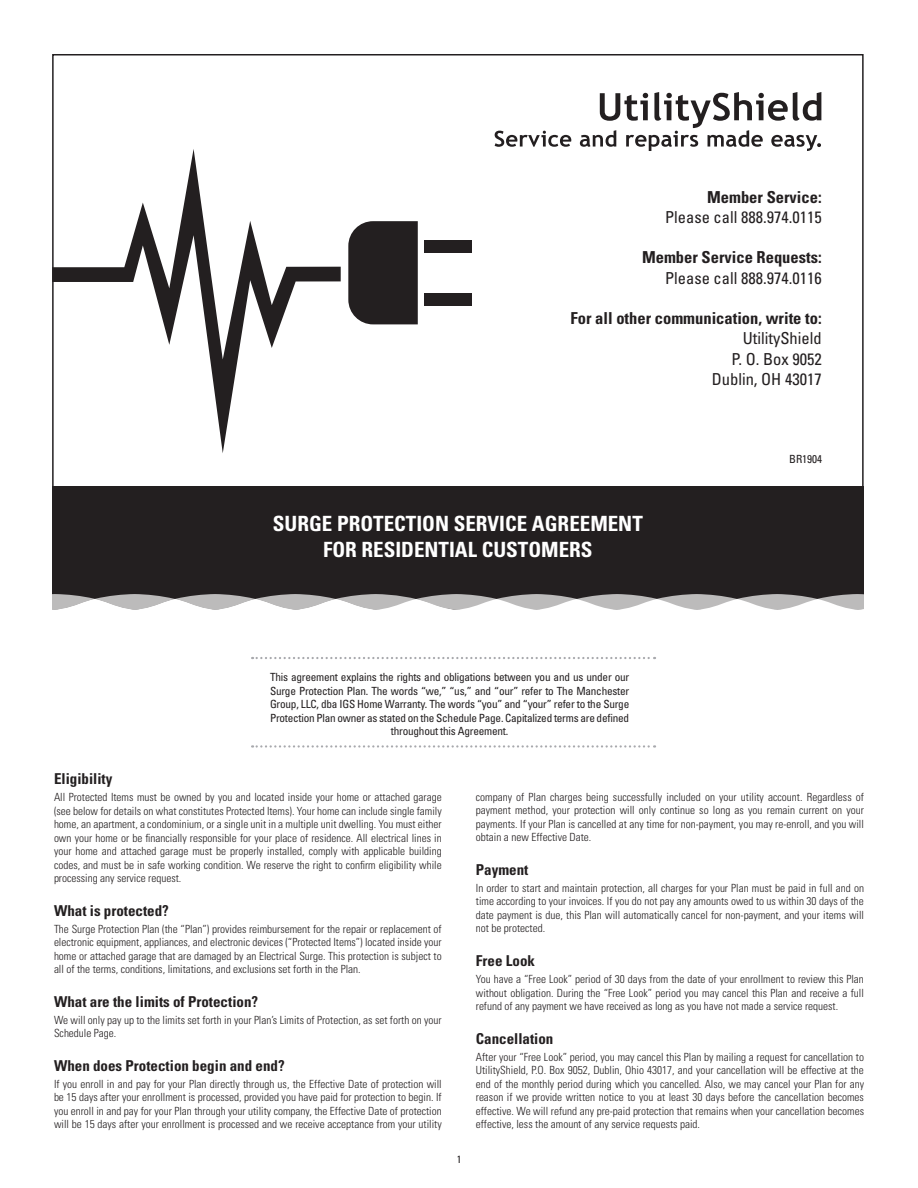
<style>
.page{position:relative;width:918px;height:1188px;background:#fff}
.page>*{position:absolute;margin:0;border:0;box-sizing:border-box;transform-origin:0 0}
.t1{font:700 condensed 21px/25.2px "Univers LT Std";color:#fff;text-align:center}
.t2{font:condensed 16.5px "Univers LT Std";color:#231f20}
.t3{font:700 condensed 16.5px "Univers LT Std";color:#231f20}
.t4{font:700 condensed 15px "Univers LT Std";color:#231f20}
.t5{font:300 condensed 11.25px/13.5px "Univers LT Std";color:#231f20;text-align:justify}
.t6{font:condensed 11.25px/13.5px "Univers LT Std";letter-spacing:-.02em;color:#231f20;text-align:center}
.t7{font:condensed 10.5px "Univers LT Std";color:#231f20}
</style>
<div class="page">
<div style="left:52px;top:486px;width:812px;height:124px;background:#231f20"></div>
<svg style="left:52px;top:594px;width:812px;height:16px;background:#bfbebe"></svg>
<svg style="left:252px;top:657px;width:403px;height:2px"></svg>
<svg style="left:252px;top:745px;width:403px;height:3px"></svg>
<svg style="left:495px;top:131px;width:76px;height:16px"></svg>
<svg style="left:580px;top:92px;width:241px;height:59px"></svg>
<svg style="left:348px;top:221px;width:70px;height:103px;background:#2c2929"></svg>
<div style="left:424px;top:240px;width:47px;height:13px;background:#231f20"></div>
<div style="left:424px;top:293px;width:47px;height:12px;background:#231f20"></div>
<svg style="left:52px;top:149px;width:289px;height:304px"></svg>
<p class="t3" style="left:707px;top:187px;width:116px">Member Service:</p>
<p class="t2" style="left:665px;top:207px;width:158px">Please call 888.974.0115</p>
<p class="t3" style="left:642px;top:247px;width:181px">Member Service Requests:</p>
<p class="t2" style="left:665px;top:267px;width:158px">Please call 888.974.0116</p>
<p class="t3" style="left:571px;top:308px;width:253px">For all other communication, write to:</p>
<p class="t2" style="left:743px;top:328px;width:80px">UtilityShield</p>
<p class="t2" style="left:732px;top:348px;width:92px">P. O. Box 9052</p>
<p class="t2" style="left:712px;top:369px;width:111px">Dublin, OH 43017</p>
<p class="t1" style="left:273px;top:511px;width:371px">SURGE PROTECTION SERVICE AGREEMENT<br>FOR RESIDENTIAL CUSTOMERS</p>
<p class="t6" style="left:270px;top:670px;width:361px">This agreement explains the rights and obligations between you and us under our Surge Protection Plan. The words “we,” “us,” and “our” refer to The Manchester Group, LLC, dba IGS Home Warranty. The words “you” and “your” refer to the Surge Protection Plan owner as stated on the Schedule Page. Capitalized terms are defined throughout this Agreement.</p>
<p class="t6" style="left:789px;top:452px;width:35px">BR1904</p>
<p class="t4" style="left:54px;top:770px;width:60px">Eligibility</p>
<p class="t5" style="left:54px;top:790px;width:389px">All Protected Items must be owned by you and located inside your home or attached garage (see below for details on what constitutes Protected Items). Your home can include single family home, an apartment, a condominium, or a single unit in a multiple unit dwelling. You must either own your home or be financially responsible for your place of residence. All electrical lines in your home and attached garage must be properly installed, comply with applicable building codes, and must be in safe working condition. We reserve the right to confirm eligibility while processing any service request.</p>
<p class="t4" style="left:54px;top:901px;width:116px">What is protected?</p>
<p class="t5" style="left:54px;top:922px;width:389px">The Surge Protection Plan (the “Plan”) provides reimbursement for the repair or replacement of electronic equipment, appliances, and electronic devices (“Protected Items”) located inside your home or attached garage that are damaged by an Electrical Surge. This protection is subject to all of the terms, conditions, limitations, and exclusions set forth in the Plan.</p>
<p class="t4" style="left:54px;top:992px;width:206px">What are the limits of Protection?</p>
<p class="t5" style="left:54px;top:1013px;width:389px">We will only pay up to the limits set forth in your Plan’s Limits of Protection, as set forth on your<br>Schedule Page.</p>
<p class="t4" style="left:54px;top:1057px;width:232px">When does Protection begin and end?</p>
<p class="t5" style="left:54px;top:1077px;width:389px">If you enroll in and pay for your Plan directly through us, the Effective Date of protection will be 15 days after your enrollment is processed, provided you have paid for protection to begin. If you enroll in and pay for your Plan through your utility company, the Effective Date of protection will be 15 days after your enrollment is processed and we receive acceptance from your utility</p>
<p class="t7" style="left:457px;top:1153px;width:6px">1</p>
<p class="t5" style="left:476px;top:790px;width:390px">company of Plan charges being successfully included on your utility account. Regardless of payment method, your protection will only continue so long as you remain current on your payments. If your Plan is cancelled at any time for non-payment, you may re-enroll, and you will obtain a new Effective Date.</p>
<p class="t4" style="left:476px;top:861px;width:54px">Payment</p>
<p class="t5" style="left:476px;top:881px;width:390px">In order to start and maintain protection, all charges for your Plan must be paid in full and on time according to your invoices. If you do not pay any amounts owed to us within 30 days of the date payment is due, this Plan will automatically cancel for non-payment, and your items will not be protected.</p>
<p class="t4" style="left:476px;top:952px;width:61px">Free Look</p>
<p class="t5" style="left:476px;top:972px;width:390px">You have a “Free Look” period of 30 days from the date of your enrollment to review this Plan without obligation. During the “Free Look” period you may cancel this Plan and receive a full refund of any payment we have received as long as you have not made a service request.</p>
<p class="t4" style="left:476px;top:1029px;width:79px">Cancellation</p>
<p class="t5" style="left:476px;top:1050px;width:390px">After your “Free Look” period, you may cancel this Plan by mailing a request for cancellation to UtilityShield, P.O. Box 9052, Dublin, Ohio 43017, and your cancellation will be effective at the end of the monthly period during which you cancelled. Also, we may cancel your Plan for any reason if we provide written notice to you at least 30 days before the cancellation becomes effective. We will refund any pre-paid protection that remains when your cancellation becomes effective, less the amount of any service requests paid.</p>
</div>
